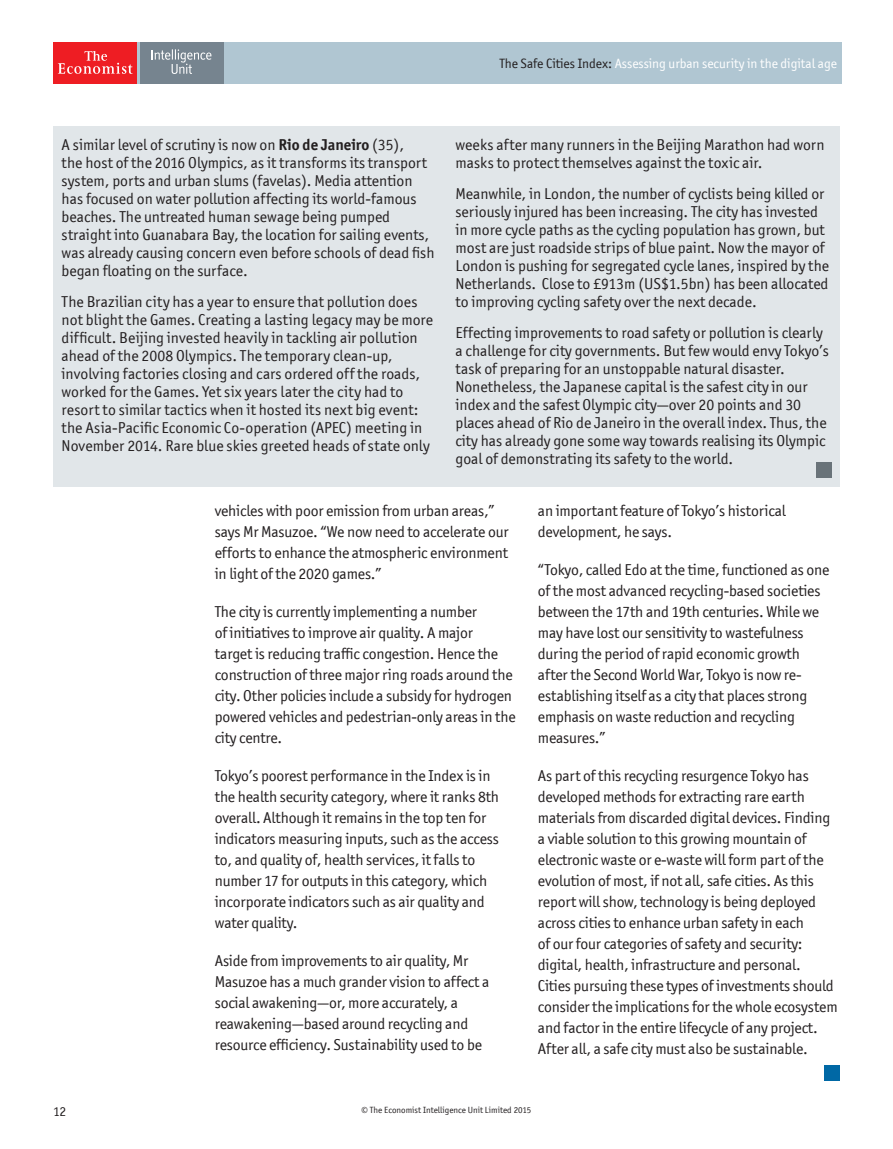
<style>
.page{position:relative;width:893px;height:1149px;background:#fff}
.page>*{position:absolute;margin:0;border:0;box-sizing:border-box;transform-origin:0 0}
.t1{font:15.75px/21px "Officina San ITC";letter-spacing:-.005em;color:#231f20}
.t2{font:13.5px "Officina San ITC";letter-spacing:-.005em;color:#fff}
.t3{font:13.5px "Officina San ITC";color:#231f20}
.t4{font:9px "Officina San ITC";color:#231f20}
.s1{color:#231f20}
.s2{font-weight:700}
</style>
<div class="page">
<div style="left:54px;top:43px;width:787px;height:41px;background:#b0c6d2"></div>
<div style="left:53px;top:43px;width:84px;height:41px;background:#ee1d23"></div>
<svg style="left:57px;top:51px;width:76px;height:23px"></svg>
<div style="left:140px;top:43px;width:83px;height:41px;background:#76848f"></div>
<svg style="left:152px;top:49px;width:59px;height:25px"></svg>
<div style="left:53px;top:126px;width:787px;height:360px;background:#e1e6e9"></div>
<div style="left:816px;top:462px;width:15px;height:15px;background:#697379"></div>
<div style="left:825px;top:1065px;width:15px;height:15px;background:#0068a5"></div>
<p class="t2" style="left:499px;top:56px;width:339px"><span class="s1">The Safe Cities Index:</span> Assessing urban security in the digital age</p>
<p class="t1" style="left:62px;top:136px;width:374px;line-height:18px">A similar level of scrutiny is now on <span class="s2">Rio de Janeiro</span> (35),<br>the host of the 2016 Olympics, as it transforms its transport system, ports and urban slums (favelas). Media attention has focused on water pollution affecting its world-famous beaches. The untreated human sewage being pumped straight into Guanabara Bay, the location for sailing events, was already causing concern even before schools of dead fish began floating on the surface.</p>
<p class="t1" style="left:62px;top:293px;width:373px;line-height:18px">The Brazilian city has a year to ensure that pollution does not blight the Games. Creating a lasting legacy may be more difficult. Beijing invested heavily in tackling air pollution ahead of the 2008 Olympics. The temporary clean-up, involving factories closing and cars ordered off the roads, worked for the Games. Yet six years later the city had to resort to similar tactics when it hosted its next big event: the Asia-Pacific Economic Co-operation (APEC) meeting in November 2014. Rare blue skies greeted heads of state only</p>
<p class="t1" style="left:455px;top:136px;width:371px;line-height:18px">weeks after many runners in the Beijing Marathon had worn masks to protect themselves against the toxic air.</p>
<p class="t1" style="left:455px;top:185px;width:375px;line-height:18px">Meanwhile, in London, the number of cyclists being killed or seriously injured has been increasing. The city has invested in more cycle paths as the cycling population has grown, but most are just roadside strips of blue paint. Now the mayor of London is pushing for segregated cycle lanes, inspired by the Netherlands. Close to £913m (US$1.5bn) has been allocated to improving cycling safety over the next decade.</p>
<p class="t1" style="left:455px;top:323px;width:375px;line-height:18px">Effecting improvements to road safety or pollution is clearly a challenge for city governments. But few would envy Tokyo’s task of preparing for an unstoppable natural disaster.<br>Nonetheless, the Japanese capital is the safest city in our index and the safest Olympic city—over 20 points and 30 places ahead of Rio de Janeiro in the overall index. Thus, the city has already gone some way towards realising its Olympic goal of demonstrating its safety to the world.</p>
<p class="t1" style="left:215px;top:500px;width:295px">vehicles with poor emission from urban areas,” says Mr Masuzoe. “We now need to accelerate our efforts to enhance the atmospheric environment in light of the 2020 games.”</p>
<p class="t1" style="left:215px;top:600px;width:302px">The city is currently implementing a number<br>of initiatives to improve air quality. A major<br>target is reducing traffic congestion. Hence the construction of three major ring roads around the city. Other policies include a subsidy for hydrogen powered vehicles and pedestrian-only areas in the city centre.</p>
<p class="t1" style="left:215px;top:764px;width:286px">Tokyo’s poorest performance in the Index is in the health security category, where it ranks 8th overall. Although it remains in the top ten for indicators measuring inputs, such as the access to, and quality of, health services, it falls to number 17 for outputs in this category, which incorporate indicators such as air quality and water quality.</p>
<p class="t1" style="left:215px;top:949px;width:276px">Aside from improvements to air quality, Mr Masuzoe has a much grander vision to affect a social awakening—or, more accurately, a reawakening—based around recycling and resource efficiency. Sustainability used to be</p>
<p class="t1" style="left:538px;top:499px;width:249px">an important feature of Tokyo’s historical development, he says.</p>
<p class="t1" style="left:538px;top:558px;width:293px">“Tokyo, called Edo at the time, functioned as one of the most advanced recycling-based societies between the 17th and 19th centuries. While we may have lost our sensitivity to wastefulness during the period of rapid economic growth after the Second World War, Tokyo is now re&shy;establishing itself as a city that places strong emphasis on waste reduction and recycling measures.”</p>
<p class="t1" style="left:538px;top:764px;width:301px">As part of this recycling resurgence Tokyo has developed methods for extracting rare earth materials from discarded digital devices. Finding a viable solution to this growing mountain of electronic waste or e-waste will form part of the evolution of most, if not all, safe cities. As this report will show, technology is being deployed across cities to enhance urban safety in each<br>of our four categories of safety and security: digital, health, infrastructure and personal.<br>Cities pursuing these types of investments should consider the implications for the whole ecosystem and factor in the entire lifecycle of any project.<br>After all, a safe city must also be sustainable.</p>
<p class="t3" style="left:53px;top:1103px;width:15px">12</p>
<p class="t4" style="left:362px;top:1104px;width:171px">© The Economist Intelligence Unit Limited 2015</p>
</div>
